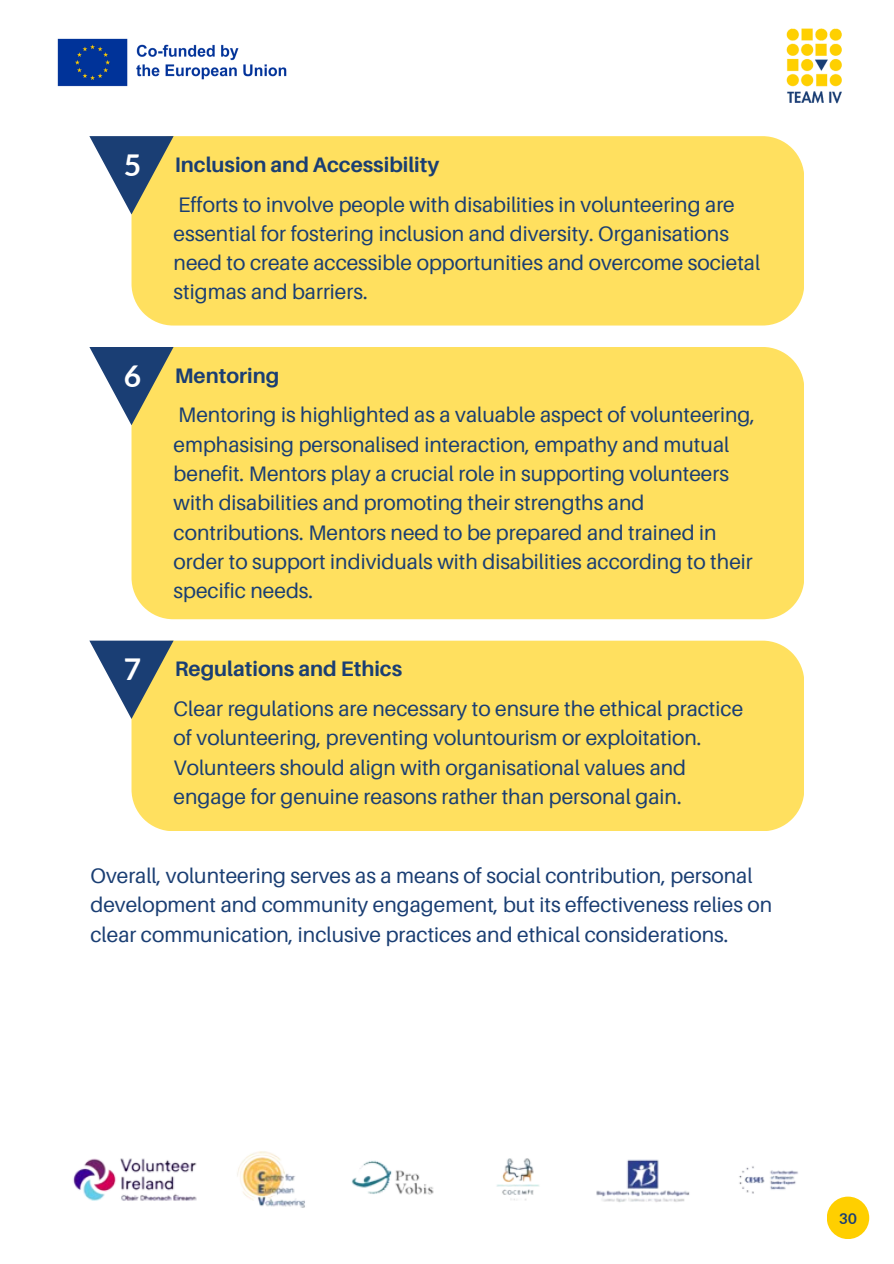
<style>
.page{position:relative;width:894px;height:1264px;background:#fff}
.page>*{position:absolute;margin:0;border:0;box-sizing:border-box;transform-origin:0 0}
.t1{font:700 30px "Lato";color:#fff}
.t2{font:21px/29.2px "Aileron";color:#1a3e73}
.t3{font:700 21px "Aileron";color:#1a3e73}
.t4{font:700 15px "Lato";color:#1a3e74}
</style>
<div class="page">
<img style="left:73px;top:1151px;width:725px;height:57px">
<div style="left:131px;top:136px;width:673px;height:189px;background:#ffe05f"></div>
<svg style="left:89px;top:136px;width:84px;height:78px"></svg>
<div style="left:131px;top:347px;width:672px;height:272px;background:#ffe05f"></div>
<svg style="left:89px;top:347px;width:84px;height:78px"></svg>
<div style="left:131px;top:640px;width:672px;height:191px;background:#ffe05f"></div>
<svg style="left:89px;top:640px;width:84px;height:79px"></svg>
<div style="left:826px;top:1196px;width:43px;height:42px;background:#ffcf00;border-radius:50%"></div>
<img style="left:57px;top:38px;width:230px;height:49px">
<img style="left:786px;top:28px;width:56px;height:76px">
<p class="t1" style="left:124px;top:146px;width:19px">5</p>
<h1 class="t3" style="left:175px;top:152px;width:266px">Inclusion and Accessibility</h1>
<p class="t2" style="left:173px;top:189px;width:588px">Efforts to involve people with disabilities in volunteering are essential for fostering inclusion and diversity. Organisations need to create accessible opportunities and overcome societal stigmas and barriers.</p>
<p class="t1" style="left:124px;top:357px;width:19px">6</p>
<h1 class="t3" style="left:175px;top:362px;width:106px">Mentoring</h1>
<p class="t2" style="left:173px;top:400px;width:583px">Mentoring is highlighted as a valuable aspect of volunteering, emphasising personalised interaction, empathy and mutual benefit. Mentors play a crucial role in supporting volunteers with disabilities and promoting their strengths and contributions. Mentors need to be prepared and trained in order to support individuals with disabilities according to their specific needs.</p>
<p class="t1" style="left:124px;top:650px;width:19px">7</p>
<h1 class="t3" style="left:175px;top:656px;width:229px">Regulations and Ethics</h1>
<p class="t2" style="left:173px;top:693px;width:571px">Clear regulations are necessary to ensure the ethical practice of volunteering, preventing voluntourism or exploitation.<br>Volunteers should align with organisational values and engage for genuine reasons rather than personal gain.</p>
<p class="t2" style="left:90px;top:860px;width:683px">Overall, volunteering serves as a means of social contribution, personal development and community engagement, but its effectiveness relies on clear communication, inclusive practices and ethical considerations.</p>
<p class="t4" style="left:839px;top:1208px;width:19px">30</p>
</div>
